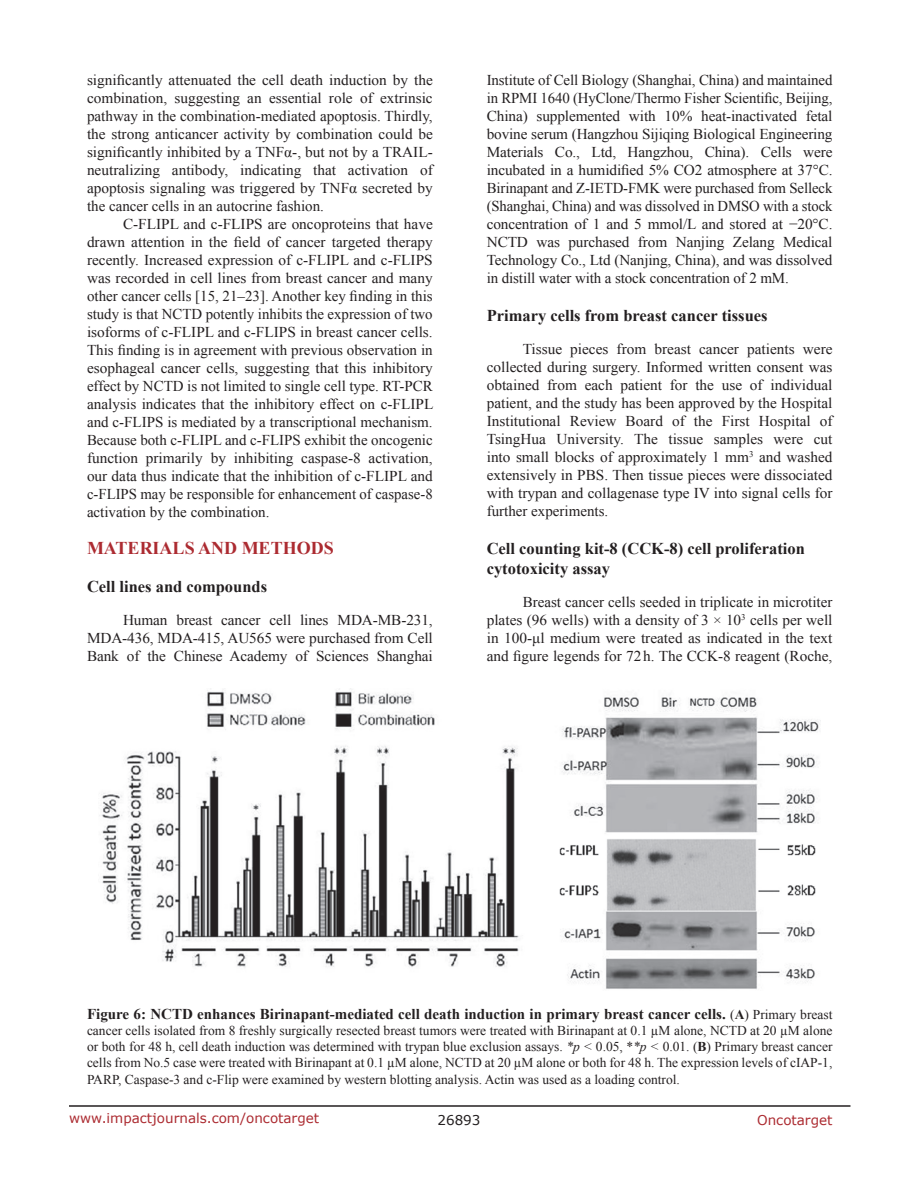
<style>
.page{position:relative;width:918px;height:1188px;background:#fff}
.page>*{position:absolute;margin:0;border:0;box-sizing:border-box;transform-origin:0 0}
.Heading{font:700 18px "Times New Roman";color:#ac2b31}
.SubHeading_middle{font:700 16.5px/19.8px "Times New Roman";color:#231f20}
.SubHeading{font:700 16.5px "Times New Roman";color:#231f20}
.BodyText{font:15px/18px "Times New Roman";color:#231f20;text-align:justify}
.FigureText{font:700 15px "Times New Roman";color:#231f20}
.FigureText-2{font:13.5px/16.2px "Times New Roman";color:#231f20;text-align:justify}
.t1{font:13.5px "Verdana";color:#ac2b31}
.t2{font:13.5px "Verdana";color:#231f20}
.s1{font-weight:400;font-size:13.5px}
.s2{font-size:13.5px}
.s3{font-style:italic}
.s4{font-weight:700}
</style>
<div class="page">
<hr style="left:69px;top:1105px;width:781px;height:2px;background:#231f20">
<img style="left:99px;top:690px;width:722px;height:299px">
<p class="BodyText" style="left:87px;top:71px;width:347px">significantly attenuated the cell death induction by the combination, suggesting an essential role of extrinsic pathway in the combination-mediated apoptosis. Thirdly, the strong anticancer activity by combination could be significantly inhibited by a TNFα-, but not by a TRAIL&shy;neutralizing antibody, indicating that activation of apoptosis signaling was triggered by TNFα secreted by the cancer cells in an autocrine fashion.</p>
<p class="BodyText" style="left:87px;top:215px;width:348px;text-indent:36px">C-FLIPL and c-FLIPS are oncoproteins that have drawn attention in the field of cancer targeted therapy recently. Increased expression of c-FLIPL and c-FLIPS was recorded in cell lines from breast cancer and many other cancer cells [15, 21–23]. Another key finding in this study is that NCTD potently inhibits the expression of two isoforms of c-FLIPL and c-FLIPS in breast cancer cells.<br>This finding is in agreement with previous observation in esophageal cancer cells, suggesting that this inhibitory effect by NCTD is not limited to single cell type. RT-PCR analysis indicates that the inhibitory effect on c-FLIPL and c-FLIPS is mediated by a transcriptional mechanism.<br>Because both c-FLIPL and c-FLIPS exhibit the oncogenic function primarily by inhibiting caspase-8 activation, our data thus indicate that the inhibition of c-FLIPL and c-FLIPS may be responsible for enhancement of caspase-8 activation by the combination.</p>
<p class="Heading" style="left:87px;top:536px;width:248px">MATERIALS AND METHODS</p>
<p class="SubHeading" style="left:87px;top:575px;width:182px">Cell lines and compounds</p>
<p class="BodyText" style="left:87px;top:611px;width:347px;text-indent:36px">Human breast cancer cell lines MDA-MB-231, MDA-436, MDA-415, AU565 were purchased from Cell Bank of the Chinese Academy of Sciences Shanghai</p>
<p class="BodyText" style="left:487px;top:71px;width:347px">Institute of Cell Biology (Shanghai, China) and maintained in RPMI 1640 (HyClone/Thermo Fisher Scientific, Beijing, China) supplemented with 10% heat-inactivated fetal bovine serum (Hangzhou Sijiqing Biological Engineering Materials Co., Ltd, Hangzhou, China). Cells were incubated in a humidified 5% CO2 atmosphere at 37°C.<br>Birinapant and Z-IETD-FMK were purchased from Selleck (Shanghai, China) and was dissolved in DMSO with a stock concentration of 1 and 5 mmol/L and stored at −20°C.<br>NCTD was purchased from Nanjing Zelang Medical Technology Co., Ltd (Nanjing, China), and was dissolved in distill water with a stock concentration of 2 mM.</p>
<p class="SubHeading_middle" style="left:487px;top:305px;width:282px">Primary cells from breast cancer tissues</p>
<p class="BodyText" style="left:487px;top:340px;width:347px;text-indent:36px">Tissue pieces from breast cancer patients were collected during surgery. Informed written consent was obtained from each patient for the use of individual patient, and the study has been approved by the Hospital Institutional Review Board of the First Hospital of TsingHua University. The tissue samples were cut into small blocks of approximately 1 mm<sup>3</sup> and washed extensively in PBS. Then tissue pieces were dissociated with trypan and collagenase type IV into signal cells for further experiments.</p>
<p class="SubHeading_middle" style="left:487px;top:538px;width:320px">Cell counting kit-8 (CCK-8) cell proliferation cytotoxicity assay</p>
<p class="BodyText" style="left:487px;top:593px;width:347px;text-indent:36px">Breast cancer cells seeded in triplicate in microtiter plates (96 wells) with a density of 3 × 10<sup>3</sup> cells per well in 100-μl medium were treated as indicated in the text and figure legends for 72 h. The CCK-8 reagent (Roche,</p>
<p class="FigureText" style="left:87px;top:1003px;width:747px">Figure 6: NCTD enhances Birinapant-mediated cell death induction in primary breast cancer cells. <span class="s1">(</span><span class="s2">A</span><span class="s1">) Primary breast</span></p>
<p class="FigureText-2" style="left:87px;top:1022px;width:747px">cancer cells isolated from 8 freshly surgically resected breast tumors were treated with Birinapant at 0.1 µM alone, NCTD at 20 µM alone or both for 48 h, cell death induction was determined with trypan blue exclusion assays. <span class="s3">*p &lt;</span> 0.05, *<span class="s3">*p &lt;</span> 0.01. (<span class="s4">B</span>) Primary breast cancer cells from No.5 case were treated with Birinapant at 0.1 µM alone, NCTD at 20 µM alone or both for 48 h. The expression levels of cIAP-1, PARP, Caspase-3 and c-Flip were examined by western blotting analysis. Actin was used as a loading control.</p>
<p class="t1" style="left:69px;top:1109px;width:252px">www.impactjournals.com/oncotarget</p>
<p class="t2" style="left:438px;top:1111px;width:44px">26893</p>
<p class="t1" style="left:757px;top:1111px;width:77px">Oncotarget</p>
</div>
